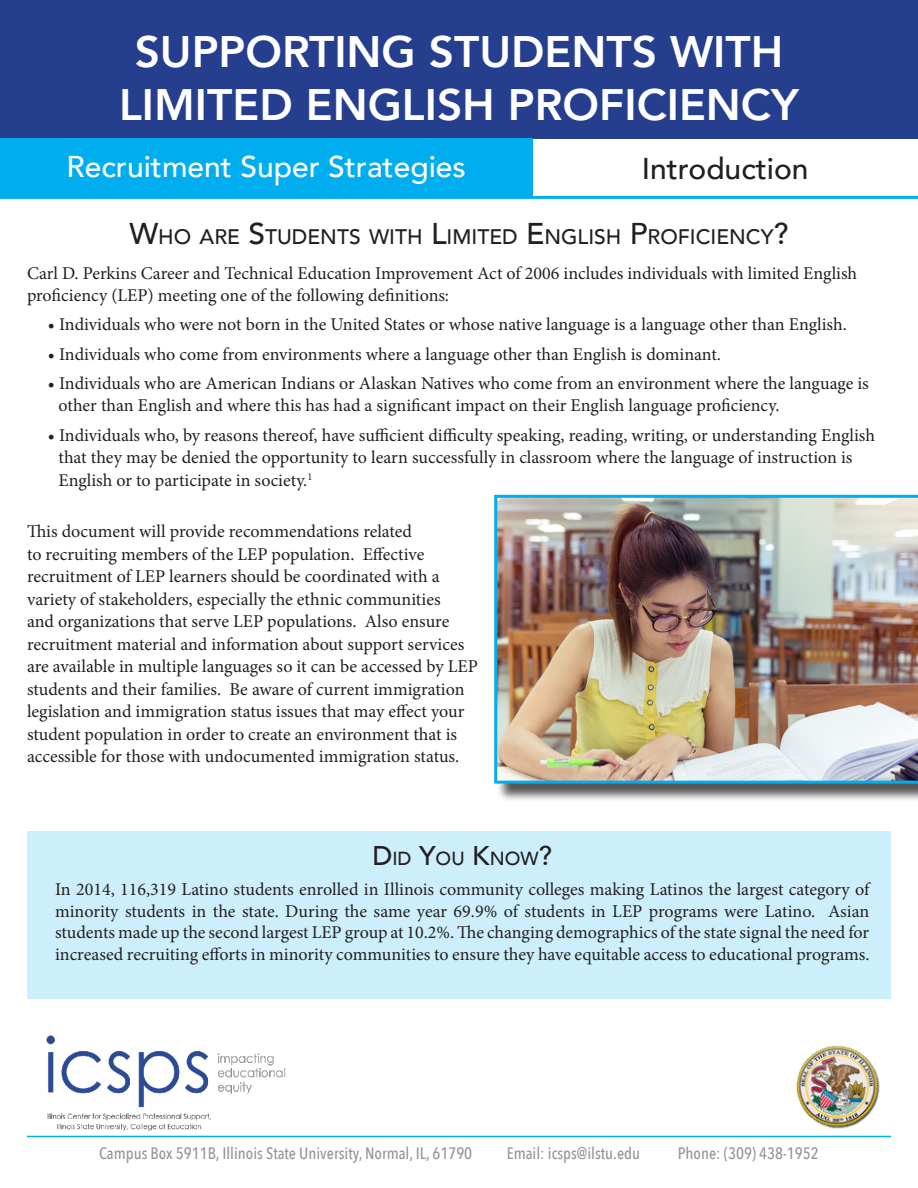
<style>
.page{position:relative;width:918px;height:1188px;background:#fff}
.page>*{position:absolute;margin:0;border:0;box-sizing:border-box;transform-origin:0 0}
.t1{font:800 43.95px "Avenir";color:#fff}
.t2{font:500 30px "Avenir";color:#fff}
.t3{font:500 30px "Avenir";color:#231f20}
.t4{font:500 21px "Avenir";color:#231f20}
.t5{font:500 18.9px "Avenir";color:#231f20}
.t6{font:18px/22.5px "Minion Pro";color:#231f20}
.t7{font:500 16.5px "Avenir Next Condensed";color:#939598}
.s1{font-size:30px}
.s2{font-size:27px}
</style>
<div class="page">
<div style="left:27px;top:832px;width:864px;height:167px;background:#cdeffb"></div>
<div style="left:0;top:0;width:918px;height:138px;background:#253f8e"></div>
<div style="left:0;top:138px;width:532px;height:59px;background:#00aeef"></div>
<hr style="left:27px;top:1136px;width:864px;height:1px;background:#00aeef">
<img style="left:27px;top:1035px;width:279px;height:101px">
<img style="left:786px;top:1045px;width:105px;height:93px">
<hr style="left:0;top:196px;width:918px;height:3px;background:#00aeef">
<div style="left:496px;top:497px;width:422px;height:305px;background:#231f20;opacity:.75"></div>
<img style="left:494px;top:495px;width:424px;height:289px">
<p class="t1" style="left:135px;top:18px;width:650px">SUPPORTING STUDENTS WITH</p>
<p class="t1" style="left:119px;top:71px;width:681px">LIMITED ENGLISH PROFICIENCY</p>
<p class="t2" style="left:66px;top:141px;width:401px">Recruitment Super Strategies</p>
<p class="t3" style="left:642px;top:142px;width:168px">Introduction</p>
<p class="t4" style="left:129px;top:219px;width:661px"><span class="s1">W</span>HO ARE <span class="s1">S</span>TUDENTS WITH <span class="s1">L</span>IMITED <span class="s1">E</span>NGLISH <span class="s1">P</span>ROFICIENCY<span class="s1">?</span></p>
<p class="t6" style="left:27px;top:262px;width:832px">Carl D. Perkins Career and Technical Education Improvement Act of 2006 includes individuals with limited English proficiency (LEP) meeting one of the following definitions:</p>
<p class="t6" style="left:48px;top:313px;width:800px">• Individuals who were not born in the United States or whose native language is a language other than English.</p>
<p class="t6" style="left:48px;top:343px;width:675px">• Individuals who come from environments where a language other than English is dominant.</p>
<p class="t6" style="left:59px;top:372px;width:812px;text-indent:-11px">• Individuals who are American Indians or Alaskan Natives who come from an environment where the language is other than English and where this has had a significant impact on their English language proficiency.</p>
<p class="t6" style="left:59px;top:424px;width:818px;text-indent:-11px">• Individuals who, by reasons thereof, have sufficient difficulty speaking, reading, writing, or understanding English that they may be denied the opportunity to learn successfully in classroom where the language of instruction is<br>English or to participate in society.<sup>1</sup></p>
<p class="t6" style="left:27px;top:520px;width:452px">This document will provide recommendations related<br>to recruiting members of the LEP population. Effective recruitment of LEP learners should be coordinated with a variety of stakeholders, especially the ethnic communities<br>and organizations that serve LEP populations. Also ensure recruitment material and information about support services are available in multiple languages so it can be accessed by LEP students and their families. Be aware of current immigration legislation and immigration status issues that may effect your student population in order to create an environment that is accessible for those with undocumented immigration status.</p>
<p class="t5" style="left:372px;top:842px;width:181px"><span class="s2">D</span> ID <span class="s2">Y</span>OU <span class="s2">K</span>NOW<span class="s2">?</span></p>
<p class="t6" style="left:55px;top:879px;width:816px;line-height:21.6px;text-align:justify">In 2014, 116,319 Latino students enrolled in Illinois community colleges making Latinos the largest category of minority students in the state. During the same year 69.9% of students in LEP programs were Latino. Asian students made up the second largest LEP group at 10.2%. The changing demographics of the state signal the need for increased recruiting efforts in minority communities to ensure they have equitable access to educational programs.</p>
<p class="t7" style="left:99px;top:1143px;width:375px">Campus Box 5911B, Illinois State University, Normal, IL, 61790</p>
<p class="t7" style="left:507px;top:1143px;width:135px">Email: icsps@ilstu.edu</p>
<p class="t7" style="left:678px;top:1143px;width:142px">Phone: (309) 438-1952</p>
</div>
